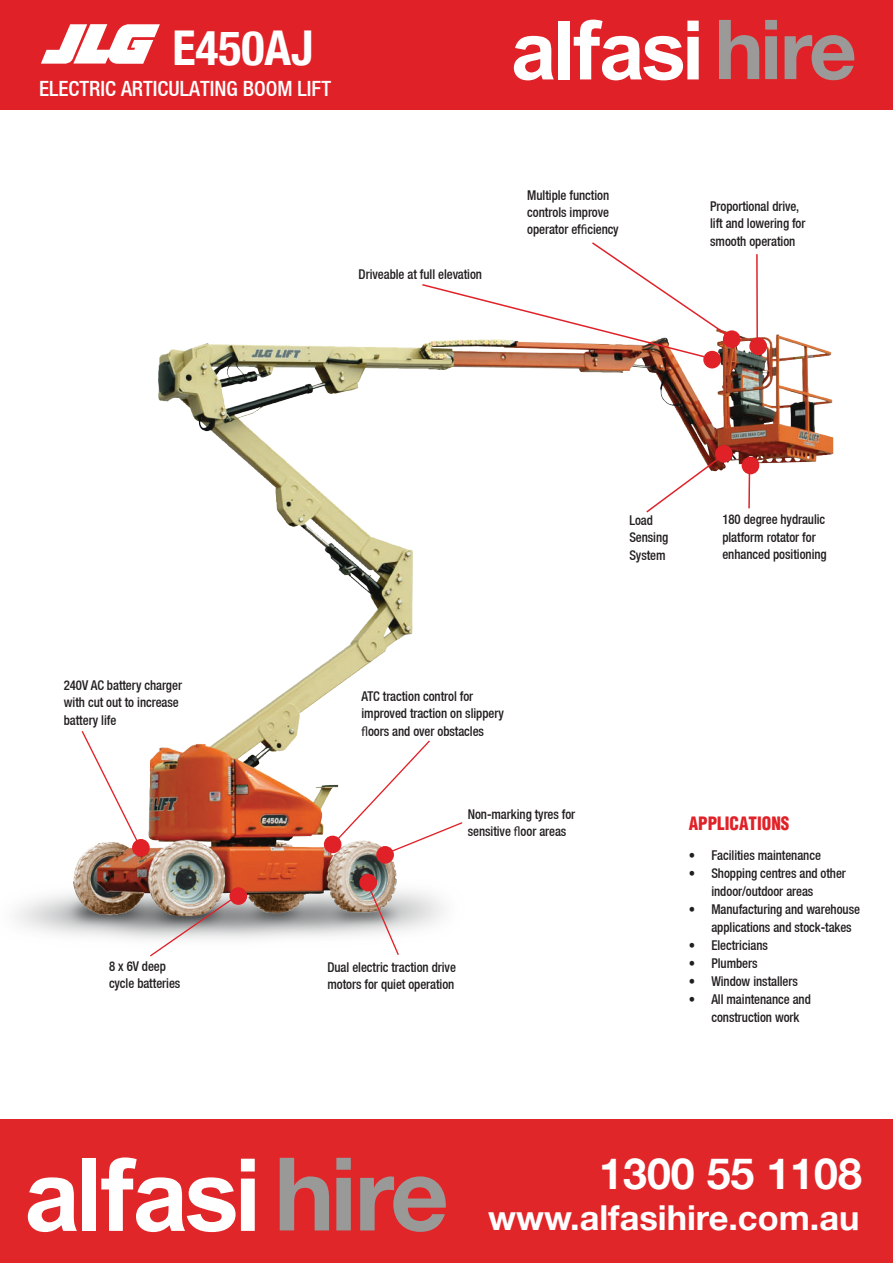
<style>
.page{position:relative;width:893px;height:1263px;background:#fff}
.page>*{position:absolute;margin:0;border:0;box-sizing:border-box;transform-origin:0 0}
.t1{font:700 condensed 48px "Helvetica Neue";color:#fff}
.t2{font:700 42.9px "Helvetica Neue";color:#fff}
.t3{font:700 34.35px "Helvetica Neue";color:#fff}
.t4{font:500 condensed 21px "Helvetica Neue";color:#fff}
.t5{font:900 condensed 18px "Helvetica";color:#e02228;scale:.95 1}
.t6{font:500 condensed 13.5px/17.2px "Helvetica Neue";letter-spacing:-.005em;color:#231f20;scale:.95 1}
.s1{font-family:"Myriad Pro";font-weight:400;font-stretch:normal}
</style>
<div class="page">
<img style="left:15px;top:334px;width:819px;height:606px">
<hr style="left:756px;top:254px;width:2px;height:92px;background:#e02228">
<div style="left:749px;top:337px;width:18px;height:18px;background:#e02228;border-radius:50%"></div>
<div style="left:703px;top:351px;width:18px;height:17px;background:#e02228;border-radius:50%"></div>
<svg style="left:366px;top:882px;width:34px;height:73px"></svg>
<div style="left:359px;top:874px;width:18px;height:17px;background:#e02228;border-radius:50%"></div>
<svg style="left:747px;top:473px;width:4px;height:37px"></svg>
<div style="left:742px;top:457px;width:17px;height:17px;background:#e02228;border-radius:50%"></div>
<svg style="left:421px;top:242px;width:313px;height:118px"></svg>
<div style="left:723px;top:330px;width:18px;height:18px;background:#e02228;border-radius:50%"></div>
<svg style="left:148px;top:893px;width:92px;height:64px"></svg>
<div style="left:229px;top:887px;width:18px;height:18px;background:#e02228;border-radius:50%"></div>
<svg style="left:323px;top:739px;width:141px;height:117px"></svg>
<div style="left:376px;top:846px;width:18px;height:18px;background:#e02228;border-radius:50%"></div>
<svg style="left:80px;top:729px;width:63px;height:122px"></svg>
<div style="left:132px;top:839px;width:18px;height:18px;background:#e02228;border-radius:50%"></div>
<svg style="left:645px;top:453px;width:81px;height:61px"></svg>
<div style="left:715px;top:445px;width:18px;height:18px;background:#e02228;border-radius:50%"></div>
<div style="left:0;top:0;width:893px;height:109px;background:#e02228"></div>
<div style="left:0;top:0;width:893px;height:110px;border:2px solid #e02228"></div>
<svg style="left:514px;top:36px;width:40px;height:44px"></svg>
<div style="left:558px;top:21px;width:11px;height:58px;background:#fff"></div>
<svg style="left:574px;top:20px;width:125px;height:60px"></svg>
<svg style="left:719px;top:20px;width:40px;height:59px"></svg>
<svg style="left:765px;top:20px;width:12px;height:59px"></svg>
<svg style="left:785px;top:35px;width:70px;height:45px"></svg>
<svg style="left:41px;top:24px;width:119px;height:40px"></svg>
<div style="left:0;top:1120px;width:893px;height:143px;background:#e12629"></div>
<svg style="left:28px;top:1177px;width:49px;height:55px"></svg>
<div style="left:82px;top:1159px;width:14px;height:72px;background:#fff"></div>
<svg style="left:101px;top:1157px;width:154px;height:75px"></svg>
<svg style="left:280px;top:1158px;width:49px;height:72px"></svg>
<svg style="left:336px;top:1158px;width:15px;height:72px"></svg>
<svg style="left:360px;top:1176px;width:86px;height:56px"></svg>
<h1 class="t1" style="left:172px;top:8px;width:143px">E450AJ</h1>
<h3 class="t4" style="left:39px;top:76px;width:294px">ELECTRIC ARTICULATING BOOM LIFT</h3>
<p class="t6" style="left:359px;top:266px;width:132px">Driveable at full elevation</p>
<p class="t6" style="left:527px;top:186px;width:98px">Multiple function controls improve operator ef<span class="s1">fi</span>ciency</p>
<p class="t6" style="left:710px;top:197px;width:102px">Proportional drive, lift and lowering for smooth operation</p>
<p class="t6" style="left:64px;top:677px;width:126px">240V AC battery charger with cut out to increase battery life</p>
<p class="t6" style="left:361px;top:688px;width:152px">ATC traction control for improved traction on slippery <span class="s1">fl</span>oors and over obstacles</p>
<p class="t6" style="left:468px;top:805px;width:115px">Non-marking tyres for sensitive <span class="s1">fl</span>oor areas</p>
<p class="t6" style="left:109px;top:957px;width:76px">8 x 6V deep cycle batteries</p>
<p class="t6" style="left:327px;top:958px;width:137px">Dual electric traction drive motors for quiet operation</p>
<p class="t6" style="left:629px;top:511px;width:43px">Load<br>Sensing<br>System</p>
<p class="t6" style="left:722px;top:511px;width:111px">180 degree hydraulic platform rotator for enhanced positioning</p>
<h3 class="t5" style="left:689px;top:812px;width:107px">APPLICATIONS</h3>
<p class="t6" style="left:689px;top:847px;width:141px">• Facilities maintenance</p>
<p class="t6" style="left:711px;top:864px;width:143px;line-height:18px;text-indent:-22px">• Shopping centres and other indoor/outdoor areas</p>
<p class="t6" style="left:711px;top:900px;width:158px;line-height:18px;text-indent:-22px">• Manufacturing and warehouse applications and stock-takes</p>
<p class="t6" style="left:689px;top:937px;width:85px">• Electricians</p>
<p class="t6" style="left:689px;top:955px;width:74px">• Plumbers</p>
<p class="t6" style="left:689px;top:973px;width:116px">• Window installers</p>
<p class="t6" style="left:711px;top:990px;width:106px;line-height:18px;text-indent:-22px">• All maintenance and construction work</p>
<h2 class="t2" style="left:599px;top:1140px;width:264px">1300 55 1108</h2>
<h3 class="t3" style="left:488px;top:1190px;width:373px">www.alfasihire.com.au</h3>
</div>
